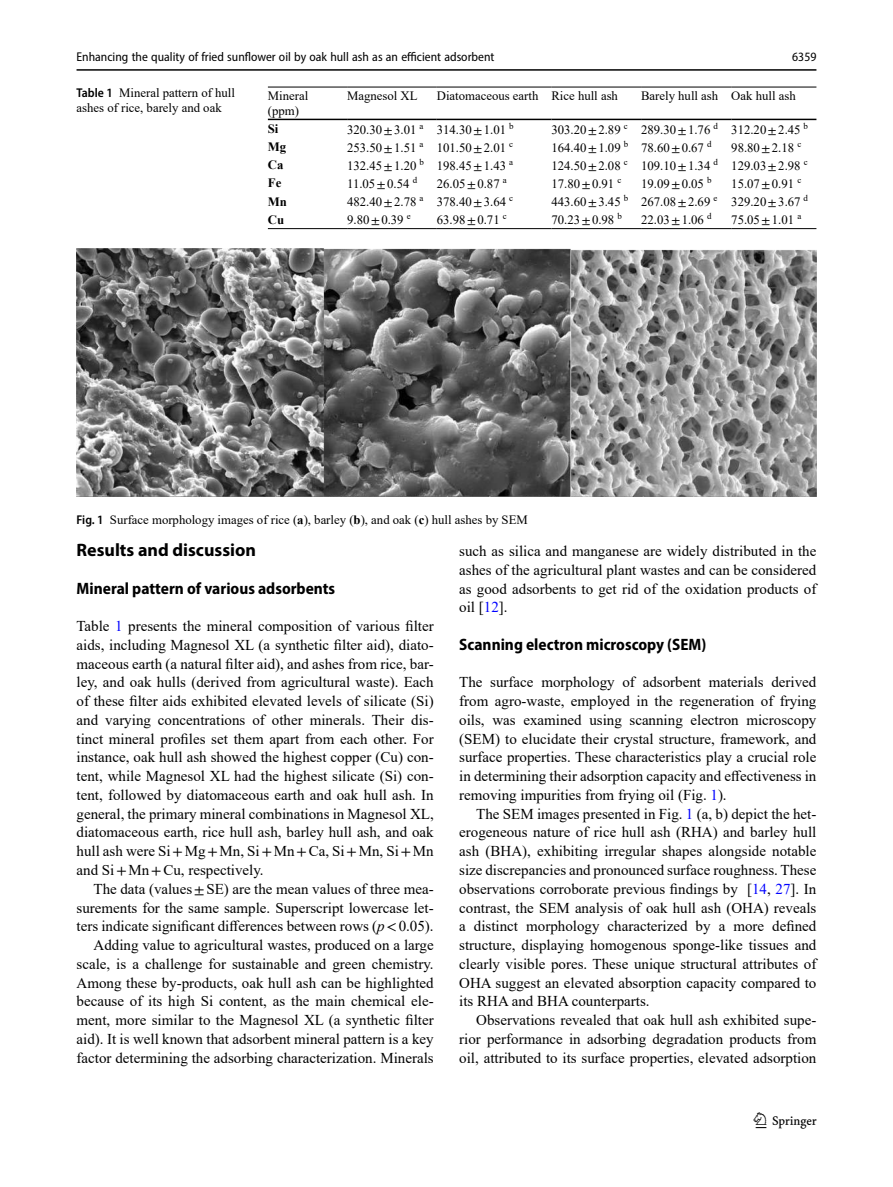
<style>
.page{position:relative;width:893px;height:1187px;background:#fff}
.page>*{position:absolute;margin:0;border:0;box-sizing:border-box;transform-origin:0 0}
.t1{font:22.5px "Springnew";color:#000}
.Head_1{font:700 18px "Myriad Pro";color:#000}
.Head_2_After_1{font:700 semi-condensed 16.5px "Myriad Pro";color:#000}
.Head_2{font:700 semi-condensed 16.5px "Myriad Pro";color:#000}
.Body_Text_Indent{font:15px/18.8px "Times New Roman";color:#000;text-align:justify}
.Body_Text{font:15px/18.8px "Times New Roman";color:#000;text-align:justify}
.Table_Body{font:12.75px "Times New Roman";color:#000}
.t2{font:semi-condensed 12.75px "Myriad Pro";color:#000}
.Table_Head{font:12.75px/15px "Times New Roman";color:#000}
.Figure_Caption{font:12.75px "Times New Roman";color:#000}
.Table_Caption_Side{font:12.75px/15px "Times New Roman";color:#000}
.Table_Body-2{font:700 12.75px "Times New Roman";color:#000}
.s1{font-family:"Myriad Pro";font-weight:600;font-stretch:semi-condensed}
.s2{font-family:"STIX"}
.s3{font-weight:700}
.s4{color:#00f}
.s5{font-style:italic}
</style>
<div class="page">
<hr style="left:77px;top:69px;width:739px;height:2px;background:#000">
<img style="left:77px;top:248px;width:739px;height:248px">
<hr style="left:268px;top:119px;width:79px;height:1px;background:#000">
<hr style="left:347px;top:87px;width:90px;height:1px;background:#000">
<hr style="left:347px;top:119px;width:90px;height:1px;background:#000">
<hr style="left:437px;top:87px;width:114px;height:1px;background:#000">
<hr style="left:437px;top:119px;width:114px;height:1px;background:#000">
<hr style="left:551px;top:87px;width:90px;height:1px;background:#000">
<hr style="left:551px;top:119px;width:90px;height:1px;background:#000">
<hr style="left:641px;top:87px;width:90px;height:1px;background:#000">
<hr style="left:641px;top:119px;width:90px;height:1px;background:#000">
<hr style="left:731px;top:87px;width:85px;height:1px;background:#000">
<hr style="left:731px;top:119px;width:85px;height:1px;background:#000">
<hr style="left:268px;top:228px;width:79px;height:1px;background:#000">
<hr style="left:347px;top:228px;width:90px;height:1px;background:#000">
<hr style="left:437px;top:228px;width:114px;height:1px;background:#000">
<hr style="left:551px;top:228px;width:90px;height:1px;background:#000">
<hr style="left:641px;top:228px;width:90px;height:1px;background:#000">
<hr style="left:731px;top:228px;width:85px;height:1px;background:#000">
<hr style="left:268px;top:87px;width:79px;height:1px;background:#000">
<p class="t2" style="left:77px;top:49px;width:419px">Enhancing the quality of fried sunflower oil by oak hull ash as an efficient adsorbent</p>
<p class="t2" style="left:792px;top:49px;width:26px">6359</p>
<p class="Table_Caption_Side" style="left:77px;top:84px;width:160px"><span class="s1">Table 1</span> Mineral pattern of hull ashes of rice, barely and oak</p>
<p class="Table_Head" style="left:268px;top:88px;width:42px">Mineral (ppm)</p>
<p class="Table_Head" style="left:347px;top:88px;width:72px">Magnesol XL</p>
<p class="Table_Head" style="left:437px;top:88px;width:103px">Diatomaceous earth</p>
<p class="Table_Head" style="left:551px;top:88px;width:68px">Rice hull ash</p>
<p class="Table_Head" style="left:641px;top:88px;width:79px">Barely hull ash</p>
<p class="Table_Head" style="left:731px;top:88px;width:66px">Oak hull ash</p>
<p class="Table_Body-2" style="left:268px;top:120px;width:12px">Si</p>
<p class="Table_Body" style="left:347px;top:121px;width:78px">320.30<span class="s2">±</span>3.01 <sup>a</sup></p>
<p class="Table_Body" style="left:437px;top:121px;width:78px">314.30<span class="s2">±</span>1.01 <sup>b</sup></p>
<p class="Table_Body" style="left:551px;top:121px;width:78px">303.20<span class="s2">±</span>2.89 <sup>c</sup></p>
<p class="Table_Body" style="left:641px;top:121px;width:78px">289.30<span class="s2">±</span>1.76 <sup>d</sup></p>
<p class="Table_Body" style="left:731px;top:121px;width:78px">312.20<span class="s2">±</span>2.45 <sup>b</sup></p>
<p class="Table_Body-2" style="left:268px;top:138px;width:20px">Mg</p>
<p class="Table_Body" style="left:347px;top:139px;width:78px">253.50<span class="s2">±</span>1.51 <sup>a</sup></p>
<p class="Table_Body" style="left:437px;top:139px;width:78px">101.50<span class="s2">±</span>2.01 <sup>c</sup></p>
<p class="Table_Body" style="left:551px;top:139px;width:78px">164.40<span class="s2">±</span>1.09 <sup>b</sup></p>
<p class="Table_Body" style="left:641px;top:139px;width:72px">78.60<span class="s2">±</span>0.67 <sup>d</sup></p>
<p class="Table_Body" style="left:731px;top:139px;width:72px">98.80<span class="s2">±</span>2.18 <sup>c</sup></p>
<p class="Table_Body-2" style="left:268px;top:156px;width:17px">Ca</p>
<p class="Table_Body" style="left:347px;top:157px;width:78px">132.45<span class="s2">±</span>1.20 <sup>b</sup></p>
<p class="Table_Body" style="left:437px;top:157px;width:78px">198.45<span class="s2">±</span>1.43 <sup>a</sup></p>
<p class="Table_Body" style="left:551px;top:157px;width:78px">124.50<span class="s2">±</span>2.08 <sup>c</sup></p>
<p class="Table_Body" style="left:641px;top:157px;width:78px">109.10<span class="s2">±</span>1.34 <sup>d</sup></p>
<p class="Table_Body" style="left:731px;top:157px;width:78px">129.03<span class="s2">±</span>2.98 <sup>c</sup></p>
<p class="Table_Body-2" style="left:268px;top:174px;width:15px">Fe</p>
<p class="Table_Body" style="left:347px;top:175px;width:72px">11.05<span class="s2">±</span>0.54 <sup>d</sup></p>
<p class="Table_Body" style="left:437px;top:175px;width:72px">26.05<span class="s2">±</span>0.87 <sup>a</sup></p>
<p class="Table_Body" style="left:551px;top:175px;width:72px">17.80<span class="s2">±</span>0.91 <sup>c</sup></p>
<p class="Table_Body" style="left:641px;top:175px;width:72px">19.09<span class="s2">±</span>0.05 <sup>b</sup></p>
<p class="Table_Body" style="left:731px;top:175px;width:72px">15.07<span class="s2">±</span>0.91 <sup>c</sup></p>
<p class="Table_Body-2" style="left:268px;top:192px;width:21px">Mn</p>
<p class="Table_Body" style="left:347px;top:193px;width:78px">482.40<span class="s2">±</span>2.78 <sup>a</sup></p>
<p class="Table_Body" style="left:437px;top:193px;width:78px">378.40<span class="s2">±</span>3.64 <sup>c</sup></p>
<p class="Table_Body" style="left:551px;top:193px;width:78px">443.60<span class="s2">±</span>3.45 <sup>b</sup></p>
<p class="Table_Body" style="left:641px;top:193px;width:78px">267.08<span class="s2">±</span>2.69 <sup>e</sup></p>
<p class="Table_Body" style="left:731px;top:193px;width:78px">329.20<span class="s2">±</span>3.67 <sup>d</sup></p>
<p class="Table_Body-2" style="left:268px;top:210px;width:18px">Cu</p>
<p class="Table_Body" style="left:347px;top:211px;width:65px">9.80<span class="s2">±</span>0.39 <sup>e</sup></p>
<p class="Table_Body" style="left:437px;top:211px;width:72px">63.98<span class="s2">±</span>0.71 <sup>c</sup></p>
<p class="Table_Body" style="left:551px;top:211px;width:72px">70.23<span class="s2">±</span>0.98 <sup>b</sup></p>
<p class="Table_Body" style="left:641px;top:211px;width:72px">22.03<span class="s2">±</span>1.06 <sup>d</sup></p>
<p class="Table_Body" style="left:731px;top:211px;width:72px">75.05<span class="s2">±</span>1.01 <sup>a</sup></p>
<p class="Figure_Caption" style="left:77px;top:511px;width:453px"><span class="s1">Fig. 1</span> Surface morphology images of rice (<span class="s3">a</span>), barley (<span class="s3">b</span>), and oak (<span class="s3">c</span>) hull ashes by SEM</p>
<p class="Head_1" style="left:77px;top:538px;width:181px">Results and discussion</p>
<p class="Head_2_After_1" style="left:77px;top:577px;width:260px">Mineral pattern of various adsorbents</p>
<p class="Body_Text" style="left:77px;top:616px;width:359px">Table <span class="s4">1</span> presents the mineral composition of various filter aids, including Magnesol XL (a synthetic filter aid), diato&shy;maceous earth (a natural filter aid), and ashes from rice, bar&shy;ley, and oak hulls (derived from agricultural waste). Each of these filter aids exhibited elevated levels of silicate (Si) and varying concentrations of other minerals. Their dis&shy;tinct mineral profiles set them apart from each other. For instance, oak hull ash showed the highest copper (Cu) con&shy;tent, while Magnesol XL had the highest silicate (Si) con&shy;tent, followed by diatomaceous earth and oak hull ash. In general, the primary mineral combinations in Magnesol XL, diatomaceous earth, rice hull ash, barley hull ash, and oak hull ash were Si<span class="s2">+</span>Mg<span class="s2">+</span>Mn, Si<span class="s2">+</span>Mn<span class="s2">+</span>Ca, Si<span class="s2">+</span>Mn, Si<span class="s2">+</span>Mn and Si<span class="s2">+</span>Mn<span class="s2">+</span>Cu, respectively.</p>
<p class="Body_Text_Indent" style="left:77px;top:878px;width:359px;text-indent:17px">The data (values<span class="s2">±</span>SE) are the mean values of three mea&shy;surements for the same sample. Superscript lowercase let&shy;ters indicate significant differences between rows (<span class="s5">p</span><span class="s2">&lt;</span>0.05).</p>
<p class="Body_Text_Indent" style="left:77px;top:935px;width:359px;text-indent:17px">Adding value to agricultural wastes, produced on a large scale, is a challenge for sustainable and green chemistry.<br>Among these by-products, oak hull ash can be highlighted because of its high Si content, as the main chemical ele&shy;ment, more similar to the Magnesol XL (a synthetic filter aid). It is well known that adsorbent mineral pattern is a key factor determining the adsorbing characterization. Minerals</p>
<p class="Body_Text_Indent" style="left:459px;top:541px;width:359px">such as silica and manganese are widely distributed in the ashes of the agricultural plant wastes and can be considered as good adsorbents to get rid of the oxidation products of oil [<span class="s4">12</span>].</p>
<p class="Head_2" style="left:459px;top:633px;width:249px">Scanning electron microscopy (SEM)</p>
<p class="Body_Text" style="left:459px;top:672px;width:359px">The surface morphology of adsorbent materials derived from agro-waste, employed in the regeneration of frying oils, was examined using scanning electron microscopy (SEM) to elucidate their crystal structure, framework, and surface properties. These characteristics play a crucial role in determining their adsorption capacity and effectiveness in removing impurities from frying oil (Fig. <span class="s4">1</span>).</p>
<p class="Body_Text_Indent" style="left:459px;top:803px;width:359px;text-indent:17px">The SEM images presented in Fig. <span class="s4">1</span> (a, b) depict the het&shy;erogeneous nature of rice hull ash (RHA) and barley hull ash (BHA), exhibiting irregular shapes alongside notable size discrepancies and pronounced surface roughness. These observations corroborate previous findings by [<span class="s4">14</span>, <span class="s4">27</span>]. In contrast, the SEM analysis of oak hull ash (OHA) reveals a distinct morphology characterized by a more defined structure, displaying homogenous sponge-like tissues and clearly visible pores. These unique structural attributes of OHA suggest an elevated absorption capacity compared to its RHA and BHA counterparts.</p>
<p class="Body_Text_Indent" style="left:459px;top:1010px;width:359px;text-indent:17px">Observations revealed that oak hull ash exhibited supe&shy;rior performance in adsorbing degradation products from oil, attributed to its surface properties, elevated adsorption</p>
<h1 class="t1" style="left:756px;top:1107px;width:63px">1 3</h1>
</div>
